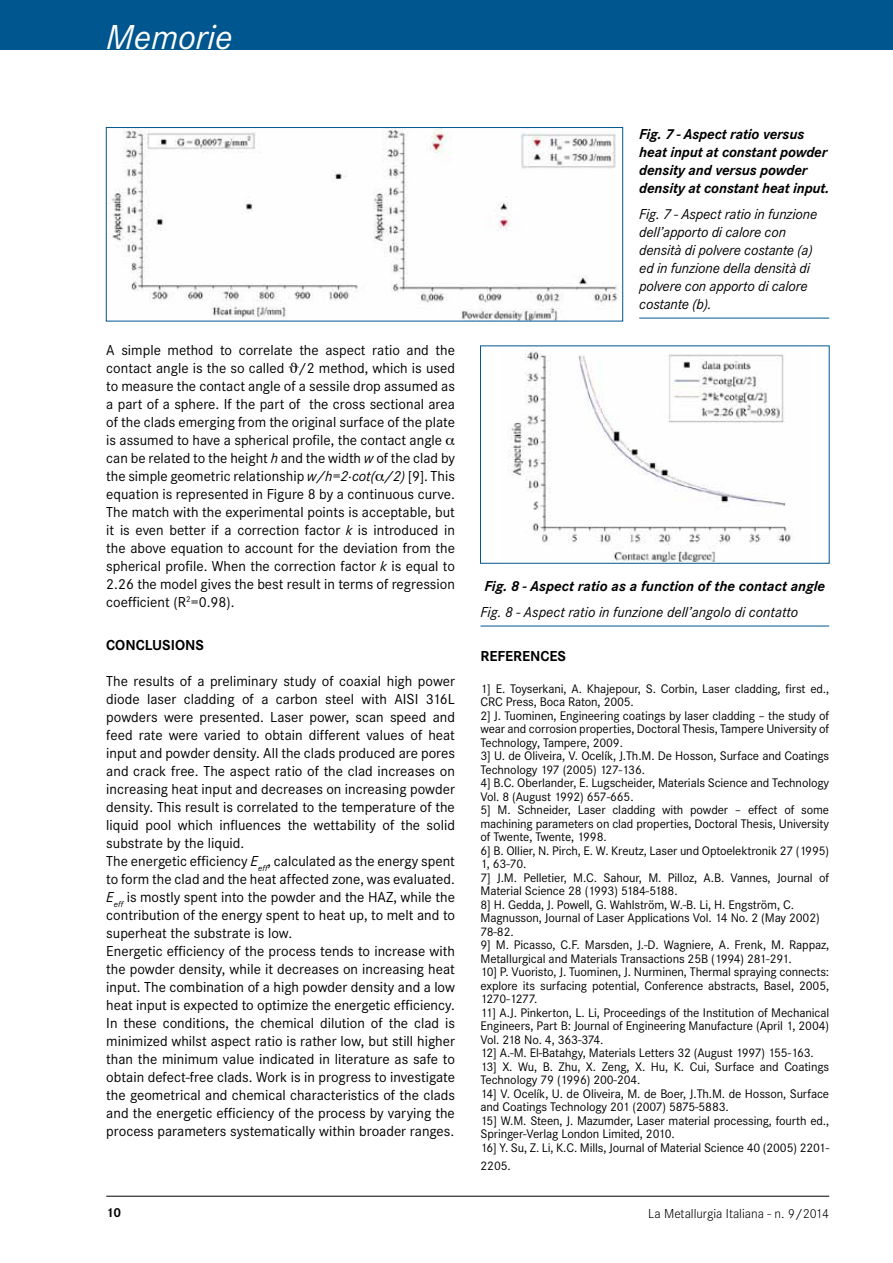
<style>
.page{position:relative;width:893px;height:1263px;background:#fff}
.page>*{position:absolute;margin:0;border:0;box-sizing:border-box;transform-origin:0 0}
.t1{font:italic 36px "Corporate S";color:#fff}
.t2{font:15px/18px "Corporate S";color:#000}
.t3{font:italic 15px/18px "Corporate S";letter-spacing:-.01em;color:#000}
.t4{font:italic 700 15px/18px "Corporate S";letter-spacing:-.01em;color:#000}
.t5{font:700 15px "Corporate S";color:#000}
.t6{font:300 13.5px "Corporate S";color:#000}
.t7{font:700 13.5px "Corporate S";color:#000}
.t8{font:12.9px/13.5px "Corporate S";letter-spacing:-.01em;color:#000}
.s1{font-style:italic}
</style>
<div class="page">
<div style="left:0;top:0;width:893px;height:50px;background:#00568e"></div>
<hr style="left:106px;top:1196px;width:723px;height:1px;background:#000">
<img style="left:111px;top:128px;width:513px;height:193px">
<div style="left:106px;top:127px;width:517px;height:194px;border:1px solid #00568e"></div>
<hr style="left:639px;top:318px;width:190px;height:1px;background:#00568e">
<img style="left:508px;top:350px;width:283px;height:212px">
<div style="left:480px;top:345px;width:350px;height:219px;border:1px solid #00568e"></div>
<hr style="left:480px;top:626px;width:349px;height:1px;background:#00568e">
<h1 class="t1" style="left:106px;top:17px;width:128px">Memorie</h1>
<p class="t2" style="left:106px;top:341px;width:350px">A simple method to correlate the aspect ratio and the contact angle is the so called /2 method, which is used to measure the contact angle of a sessile drop assumed as a part of a sphere. If the part of the cross sectional area of the clads emerging from the original surface of the plate is assumed to have a spherical profile, the contact angle can be related to the height <span class="s1">h</span> and the width <span class="s1">w</span> of the clad by the simple geometric relationship <span class="s1">w/h=2∙cot( /2)</span> [9]. This equation is represented in Figure 8 by a continuous curve.<br>The match with the experimental points is acceptable, but it is even better if a correction factor <span class="s1">k</span> is introduced in the above equation to account for the deviation from the spherical profile. When the correction factor <span class="s1">k</span> is equal to 2.26 the model gives the best result in terms of regression coefficient (R<sup>2</sup>=0.98).</p>
<p class="t5" style="left:106px;top:637px;width:98px">CONCLUSIONS</p>
<p class="t2" style="left:106px;top:672px;width:350px">The results of a preliminary study of coaxial high power diode laser cladding of a carbon steel with AISI 316L powders were presented. Laser power, scan speed and feed rate were varied to obtain different values of heat input and powder density. All the clads produced are pores and crack free. The aspect ratio of the clad increases on increasing heat input and decreases on increasing powder density. This result is correlated to the temperature of the liquid pool which influences the wettability of the solid substrate by the liquid.<br>The energetic efficiency <span class="s1">E</span><sub>eff</sub>, calculated as the energy spent to form the clad and the heat affected zone, was evaluated.<br><span class="s1">E</span><sub>eff</sub> is mostly spent into the powder and the HAZ, while the contribution of the energy spent to heat up, to melt and to superheat the substrate is low.<br>Energetic efficiency of the process tends to increase with the powder density, while it decreases on increasing heat input. The combination of a high powder density and a low heat input is expected to optimize the energetic efficiency.<br>In these conditions, the chemical dilution of the clad is minimized whilst aspect ratio is rather low, but still higher than the minimum value indicated in literature as safe to obtain defect-free clads. Work is in progress to investigate the geometrical and chemical characteristics of the clads and the energetic efficiency of the process by varying the process parameters systematically within broader ranges.</p>
<p class="t4" style="left:639px;top:125px;width:191px">Fig. 7 - Aspect ratio versus heat input at constant powder density and versus powder density at constant heat input.</p>
<p class="t3" style="left:639px;top:205px;width:180px">Fig. 7 - Aspect ratio in funzione dell’apporto di calore con densità di polvere costante (a) ed in funzione della densità di polvere con apporto di calore costante (b).</p>
<p class="t4" style="left:484px;top:577px;width:342px">Fig. 8 - Aspect ratio as a function of the contact angle</p>
<p class="t3" style="left:480px;top:603px;width:319px">Fig. 8 - Aspect ratio in funzione dell’angolo di contatto</p>
<p class="t5" style="left:480px;top:647px;width:78px">REFERENCES</p>
<p class="t8" style="left:480px;top:682px;width:350px">1] E. Toyserkani, A. Khajepour, S. Corbin, Laser cladding, first ed., CRC Press, Boca Raton, 2005.<br>2] J. Tuominen, Engineering coatings by laser cladding – the study of wear and corrosion properties, Doctoral Thesis, Tampere University of Technology, Tampere, 2009.<br>3] U. de Oliveira, V. Ocelík, J.Th.M. De Hosson, Surface and Coatings Technology 197 (2005) 127-136.<br>4] B.C. Oberlander, E. Lugscheider, Materials Science and Technology Vol. 8 (August 1992) 657-665.<br>5] M. Schneider, Laser cladding with powder – effect of some machining parameters on clad properties, Doctoral Thesis, University of Twente, Twente, 1998.<br>6] B. Ollier, N. Pirch, E. W. Kreutz, Laser und Optoelektronik 27 (1995)<br>1, 63-70.<br>7] J.M. Pelletier, M.C. Sahour, M. Pilloz, A.B. Vannes, Journal of Material Science 28 (1993) 5184-5188.<br>8] H. Gedda, J. Powell, G. Wahlström, W.-B. Li, H. Engström, C.<br>Magnusson, Journal of Laser Applications Vol. 14 No. 2 (May 2002)<br>78-82.<br>9] M. Picasso, C.F. Marsden, J.-D. Wagniere, A. Frenk, M. Rappaz, Metallurgical and Materials Transactions 25B (1994) 281-291.<br>10] P. Vuoristo, J. Tuominen, J. Nurminen, Thermal spraying connects: explore its surfacing potential, Conference abstracts, Basel, 2005, 1270-1277.<br>11] A.J. Pinkerton, L. Li, Proceedings of the Institution of Mechanical Engineers, Part B: Journal of Engineering Manufacture (April 1, 2004)<br>Vol. 218 No. 4, 363-374.<br>12] A.-M. El-Batahgy, Materials Letters 32 (August 1997) 155-163.<br>13] X. Wu, B. Zhu, X. Zeng, X. Hu, K. Cui, Surface and Coatings Technology 79 (1996) 200-204.<br>14] V. Ocelík, U. de Oliveira, M. de Boer, J.Th.M. de Hosson, Surface and Coatings Technology 201 (2007) 5875-5883.<br>15] W.M. Steen, J. Mazumder, Laser material processing, fourth ed., Springer-Verlag London Limited, 2010.<br>16] Y. Su, Z. Li, K.C. Mills, Journal of Material Science 40 (2005) 2201-</p>
<p class="t8" style="left:480px;top:1159px;width:32px">2205.</p>
<p class="t7" style="left:106px;top:1205px;width:16px">10</p>
<p class="t6" style="left:648px;top:1206px;width:182px">La Metallurgia Italiana - n. 9/2014</p>
</div>
